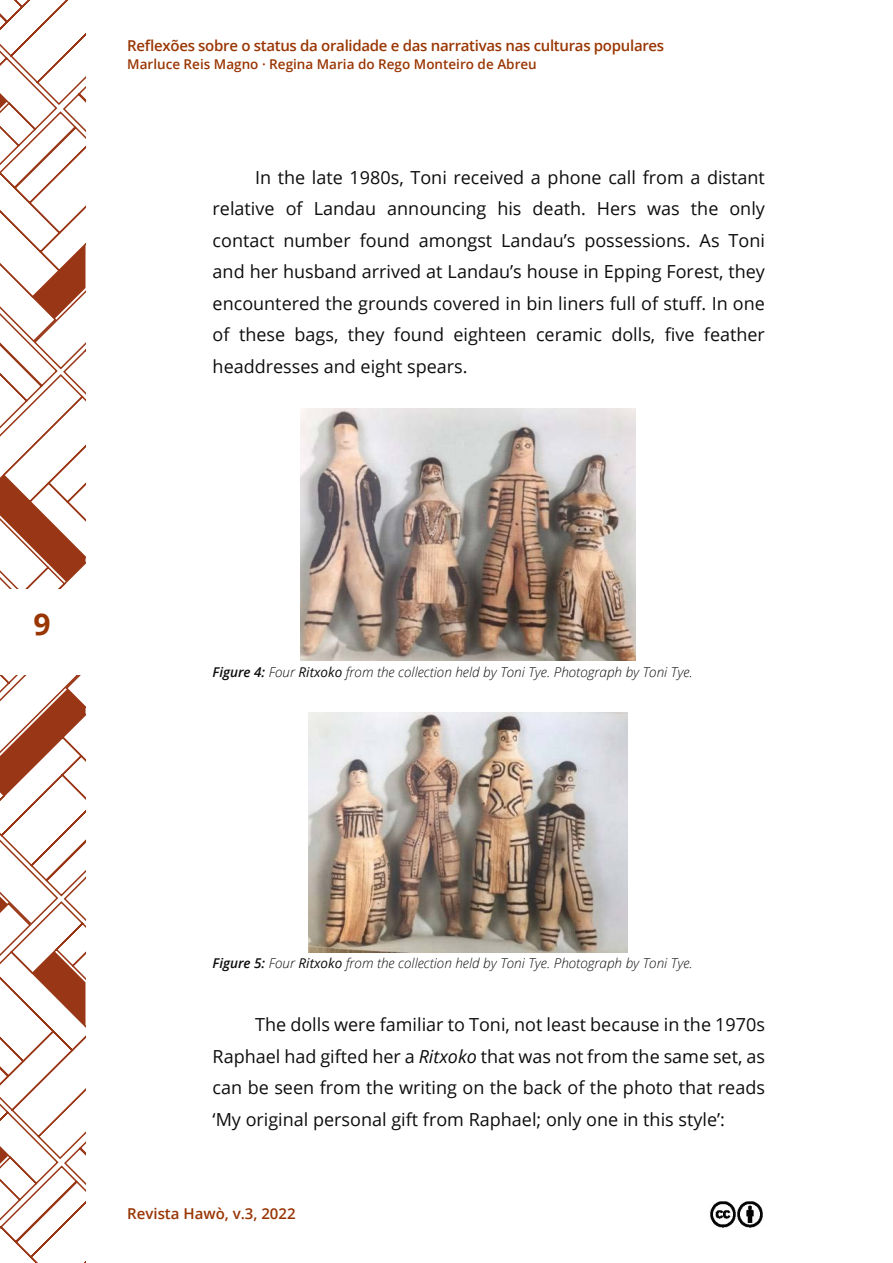
<style>
.page{position:relative;width:893px;height:1263px;background:#fff}
.page>*{position:absolute;margin:0;border:0;box-sizing:border-box;transform-origin:0 0}
.t1{font:700 30px "Open Sans";color:#993603}
.t2{font:18px/31.5px "Open Sans";color:#0d0d0d;text-align:justify}
.t3{font:600 15px "Open Sans";letter-spacing:-.02em;color:#993603}
.t4{font:600 15px "Open Sans";color:#983503}
.t5{font:italic 300 13.5px "Open Sans";color:#0d0d0d}
.t6{font:600 13.5px "Open Sans";color:#993603}
.s1{font-weight:600}
.s2{font-weight:400}
.s3{font-style:italic}
</style>
<div class="page">
<svg style="left:0;top:1px;width:86px;height:1262px"></svg>
<div style="left:0;top:590px;width:91px;height:85px;background:#fff"></div>
<img style="left:710px;top:1202px;width:25px;height:25px">
<img style="left:735px;top:1202px;width:28px;height:25px">
<img style="left:300px;top:409px;width:335px;height:251px">
<img style="left:308px;top:713px;width:319px;height:239px">
<p class="t3" style="left:127px;top:35px;width:538px">Reflexões sobre o status da oralidade e das narrativas nas culturas populares</p>
<p class="t6" style="left:127px;top:55px;width:411px">Marluce Reis Magno · Regina Maria do Rego Monteiro de Abreu</p>
<p class="t2" style="left:213px;top:161px;width:554px;text-indent:43px">In the late 1980s, Toni received a phone call from a distant relative of Landau announcing his death. Hers was the only contact number found amongst Landau’s possessions. As Toni and her husband arrived at Landau’s house in Epping Forest, they encountered the grounds covered in bin liners full of stuff. In one of these bags, they found eighteen ceramic dolls, five feather headdresses and eight spears.</p>
<h1 class="t1" style="left:33px;top:603px;width:19px">9</h1>
<p class="t5" style="left:213px;top:662px;width:482px"><span class="s1">Figure 4:</span> Four <span class="s2">Ritxoko</span> from the collection held by Toni Tye. Photograph by Toni Tye.</p>
<p class="t5" style="left:213px;top:954px;width:482px"><span class="s1">Figure 5:</span> Four <span class="s2">Ritxoko</span> from the collection held by Toni Tye. Photograph by Toni Tye.</p>
<p class="t2" style="left:213px;top:1008px;width:554px;text-indent:43px">The dolls were familiar to Toni, not least because in the 1970s Raphael had gifted her a <span class="s3">Ritxoko</span> that was not from the same set, as can be seen from the writing on the back of the photo that reads ‘My original personal gift from Raphael; only one in this style’:</p>
<p class="t4" style="left:127px;top:1203px;width:170px">Revista Hawò, v.3, 2022</p>
</div>
